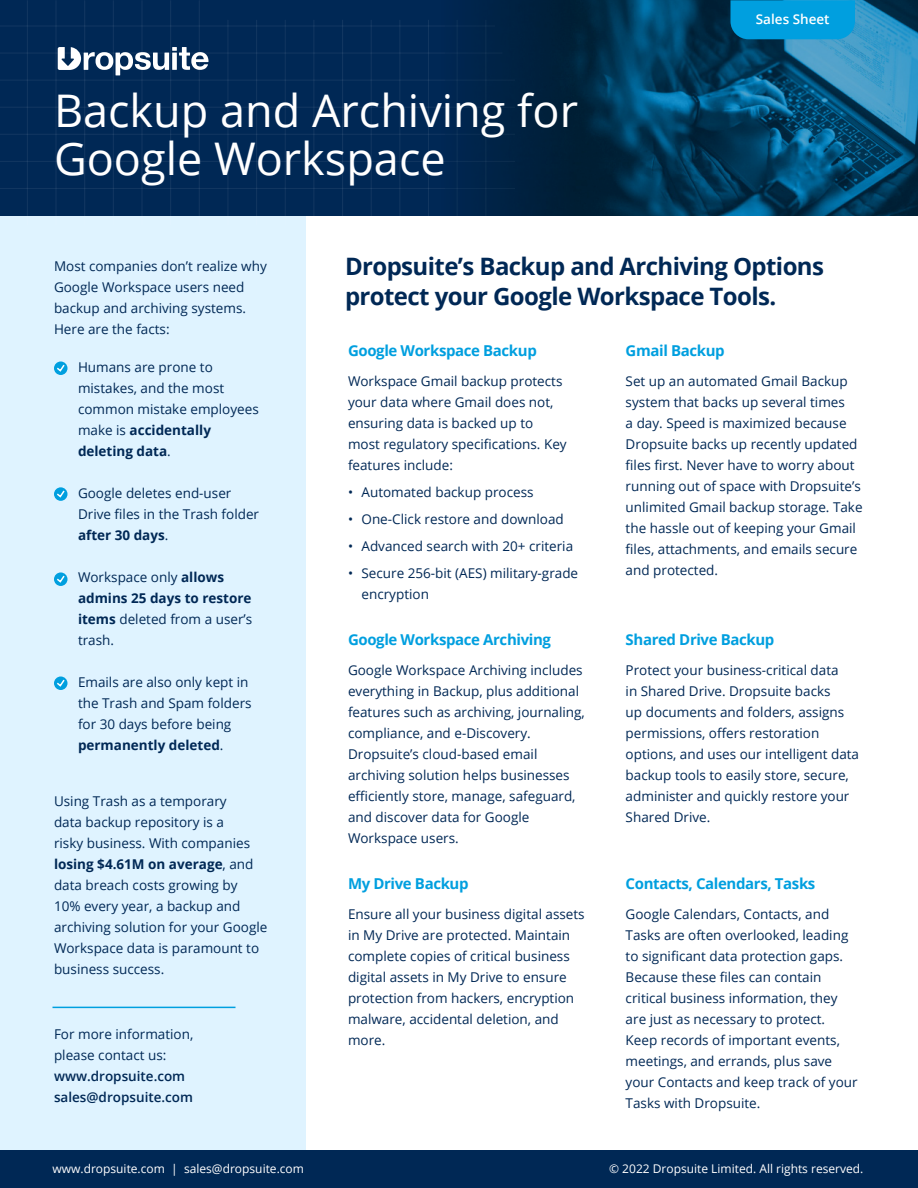
<style>
.page{position:relative;width:918px;height:1188px;background:#fff}
.page>*{position:absolute;margin:0;border:0;box-sizing:border-box;transform-origin:0 0}
.t1{font:45px/48px "Open Sans";color:#fff}
.t2{font:700 24px/30px "Open Sans";letter-spacing:-.025em;color:#002855}
.t3{font:700 15px "Open Sans";letter-spacing:-.025em;color:#009fdf}
.t4{font:13.5px/21px "Open Sans";color:#002855}
.t5{font:600 13.5px/21px "Open Sans";color:#002855}
.t6{font:600 13.5px "Open Sans";color:#fff}
.t7{font:12px "Open Sans";color:#fff}
.s1{font-weight:700}
</style>
<div class="page">
<div style="left:0;top:0;width:306px;height:1188px;background:#dff3ff"></div>
<div style="left:0;top:0;width:918px;height:216px;background:#002855"></div>
<div style="left:0;top:1150px;width:918px;height:38px;background:#002855"></div>
<hr style="left:0;top:25px;width:495px;height:2px;background:#fff">
<hr style="left:27px;top:0;width:1px;height:225px;background:#fff">
<hr style="left:55px;top:0;width:2px;height:225px;background:#fff">
<hr style="left:84px;top:0;width:1px;height:225px;background:#fff">
<hr style="left:113px;top:0;width:1px;height:225px;background:#fff">
<hr style="left:141px;top:0;width:2px;height:225px;background:#fff">
<hr style="left:170px;top:0;width:1px;height:225px;background:#fff">
<hr style="left:199px;top:0;width:1px;height:225px;background:#fff">
<hr style="left:227px;top:20px;width:2px;height:205px;background:#fff">
<hr style="left:256px;top:20px;width:1px;height:205px;background:#fff">
<hr style="left:399px;top:20px;width:1px;height:205px;background:#fff">
<hr style="left:285px;top:20px;width:1px;height:205px;background:#fff">
<hr style="left:428px;top:20px;width:1px;height:205px;background:#fff">
<hr style="left:313px;top:20px;width:1px;height:205px;background:#fff">
<hr style="left:342px;top:20px;width:1px;height:205px;background:#fff">
<hr style="left:371px;top:20px;width:1px;height:205px;background:#fff">
<hr style="left:0;top:53px;width:503px;height:1px;background:#fff">
<hr style="left:0;top:80px;width:515px;height:1px;background:#fff">
<hr style="left:0;top:107px;width:515px;height:1px;background:#fff">
<hr style="left:0;top:134px;width:515px;height:1px;background:#fff">
<hr style="left:0;top:161px;width:515px;height:1px;background:#fff">
<hr style="left:0;top:188px;width:515px;height:1px;background:#fff">
<svg style="left:446px;top:0;width:472px;height:216px"></svg>
<svg style="left:54px;top:361px;width:14px;height:14px"></svg>
<svg style="left:55px;top:363px;width:11px;height:10px"></svg>
<svg style="left:54px;top:487px;width:14px;height:14px"></svg>
<svg style="left:55px;top:489px;width:11px;height:10px"></svg>
<svg style="left:54px;top:572px;width:14px;height:14px"></svg>
<svg style="left:55px;top:574px;width:11px;height:10px"></svg>
<svg style="left:54px;top:676px;width:14px;height:14px"></svg>
<svg style="left:55px;top:678px;width:11px;height:10px"></svg>
<div style="left:730px;top:0;width:125px;height:39px;background:#009fdf"></div>
<svg style="left:58px;top:47px;width:151px;height:28px"></svg>
<hr style="left:53px;top:1007px;width:183px;height:1px;background:#009fdf">
<h1 class="t1" style="left:54px;top:92px;width:526px">Backup and Archiving for<br>Google Workspace</h1>
<p class="t6" style="left:756px;top:14px;width:75px">Sales Sheet</p>
<p class="t4" style="left:54px;top:257px;width:214px">Most companies don’t realize why<br>Google Workspace users need backup and archiving systems.<br>Here are the facts:</p>
<p class="t4" style="left:78px;top:358px;width:182px">Humans are prone to mistakes, and the most common mistake employees make is <span class="s1">accidentally deleting data</span>.</p>
<p class="t4" style="left:78px;top:484px;width:183px">Google deletes end-user<br>Drive files in the Trash folder <span class="s1">after 30 days</span>.</p>
<p class="t4" style="left:78px;top:568px;width:176px">Workspace only <span class="s1">allows admins 25 days to restore items</span> deleted from a user’s trash.</p>
<p class="t4" style="left:78px;top:673px;width:175px">Emails are also only kept in the Trash and Spam folders for 30 days before being <span class="s1">permanently deleted</span>.</p>
<p class="t4" style="left:54px;top:792px;width:215px">Using Trash as a temporary<br>data backup repository is a<br>risky business. With companies <span class="s1">losing $4.61M on average</span>, and data breach costs growing by<br>10% every year, a backup and archiving solution for your Google<br>Workspace data is paramount to business success.</p>
<p class="t4" style="left:54px;top:1025px;width:141px">For more information, please contact us:</p>
<p class="t5" style="left:54px;top:1067px;width:141px">www.dropsuite.com sales@dropsuite.com</p>
<h2 class="t2" style="left:345px;top:254px;width:481px">Dropsuite’s Backup and Archiving Options protect your Google Workspace Tools.</h2>
<p class="t3" style="left:348px;top:345px;width:190px">Google Workspace Backup</p>
<p class="t4" style="left:348px;top:372px;width:220px">Workspace Gmail backup protects your data where Gmail does not, ensuring data is backed up to most regulatory specifications. Key features include:</p>
<p class="t4" style="left:348px;top:483px;width:187px">• Automated backup process</p>
<p class="t4" style="left:348px;top:510px;width:217px">• One-Click restore and download</p>
<p class="t4" style="left:348px;top:537px;width:227px">• Advanced search with 20+ criteria</p>
<p class="t4" style="left:362px;top:564px;width:218px;text-indent:-14px">• Secure 256-bit (AES) military-grade encryption</p>
<p class="t3" style="left:626px;top:345px;width:101px">Gmail Backup</p>
<p class="t4" style="left:626px;top:372px;width:238px">Set up an automated Gmail Backup system that backs up several times<br>a day. Speed is maximized because Dropsuite backs up recently updated files first. Never have to worry about running out of space with Dropsuite’s unlimited Gmail backup storage. Take the hassle out of keeping your Gmail files, attachments, and emails secure and protected.</p>
<p class="t3" style="left:348px;top:633px;width:204px">Google Workspace Archiving</p>
<p class="t4" style="left:348px;top:661px;width:238px">Google Workspace Archiving includes everything in Backup, plus additional features such as archiving, journaling, compliance, and e-Discovery.<br>Dropsuite’s cloud-based email archiving solution helps businesses efficiently store, manage, safeguard, and discover data for Google Workspace users.</p>
<p class="t3" style="left:348px;top:877px;width:122px">My Drive Backup</p>
<p class="t4" style="left:348px;top:905px;width:238px">Ensure all your business digital assets in My Drive are protected. Maintain complete copies of critical business digital assets in My Drive to ensure protection from hackers, encryption malware, accidental deletion, and more.</p>
<p class="t3" style="left:626px;top:633px;width:150px">Shared Drive Backup</p>
<p class="t4" style="left:626px;top:661px;width:235px">Protect your business-critical data<br>in Shared Drive. Dropsuite backs<br>up documents and folders, assigns permissions, offers restoration options, and uses our intelligent data backup tools to easily store, secure, administer and quickly restore your Shared Drive.</p>
<p class="t3" style="left:626px;top:877px;width:191px">Contacts, Calendars, Tasks</p>
<p class="t4" style="left:626px;top:905px;width:234px">Google Calendars, Contacts, and Tasks are often overlooked, leading to significant data protection gaps.<br>Because these files can contain critical business information, they are just as necessary to protect.<br>Keep records of important events, meetings, and errands, plus save your Contacts and keep track of your Tasks with Dropsuite.</p>
<p class="t7" style="left:52px;top:1164px;width:253px">www.dropsuite.com | sales@dropsuite.com</p>
<p class="t7" style="left:609px;top:1164px;width:256px">© 2022 Dropsuite Limited. All rights reserved.</p>
</div>
